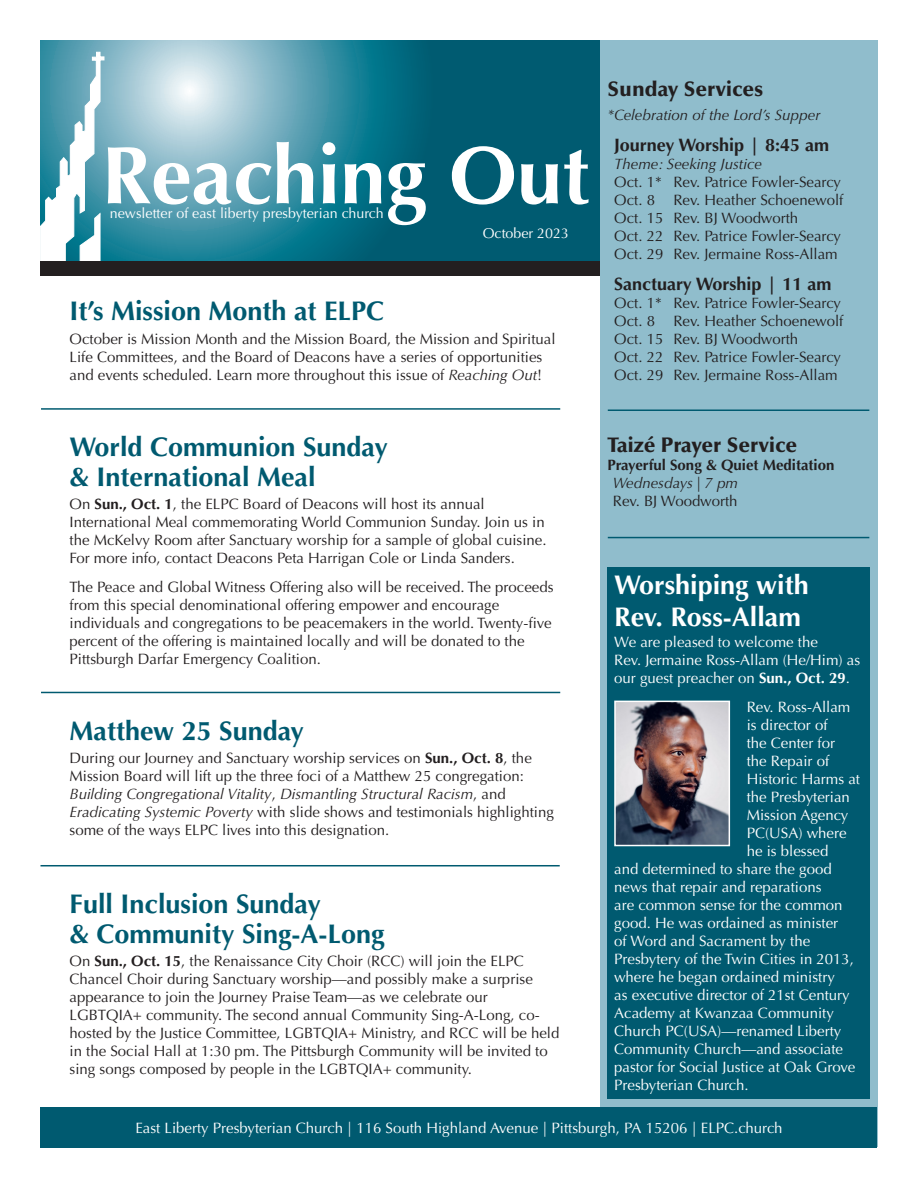
<style>
.page{position:relative;width:918px;height:1188px;background:#fff}
.page>*{position:absolute;margin:0;border:0;box-sizing:border-box;transform-origin:0 0}
.t1{font:700 27px/30px "Optima LT Std";color:#005a70}
.t2{font:700 27px/32.4px "Optima LT Std";color:#fff}
.t3{font:900 21px "Optima LT Std";color:#231f20}
.t4{font:700 18px "Optima LT Std";color:#231f20}
.t5{font:15px/18px "Optima LT Std";color:#231f20}
.t6{font:15px/18px "Optima LT Std";color:#fff}
.t7{font:italic 15px "Optima LT Std";color:#231f20}
.t8{font:700 15px "Optima LT Std";color:#231f20}
.t9{font:14.25px "Optima LT Std";color:#fff}
.s1{font-style:italic}
.s2{font-weight:700}
</style>
<div class="page">
<div style="left:600px;top:40px;width:278px;height:1108px;background:#90bdcc"></div>
<div style="left:40px;top:1107px;width:838px;height:41px;background:#005a70"></div>
<svg style="left:40px;top:40px;width:560px;height:221px;background:#328094"></svg>
<svg style="left:40px;top:52px;width:549px;height:209px;background:#5196a7"></svg>
<hr style="left:41px;top:692px;width:519px;height:1px;background:#005a70">
<div style="left:40px;top:261px;width:560px;height:15px;background:#231f20"></div>
<hr style="left:608px;top:410px;width:261px;height:1px;background:#005a70">
<hr style="left:608px;top:537px;width:261px;height:1px;background:#005a70">
<div style="left:608px;top:567px;width:262px;height:531px;background:#005a70"></div>
<hr style="left:41px;top:408px;width:519px;height:2px;background:#005a70">
<img style="left:617px;top:704px;width:110px;height:139px">
<div style="left:614px;top:701px;width:116px;height:145px;border:2px solid #fff"></div>
<hr style="left:40px;top:865px;width:520px;height:1px;background:#005a70">
<p class="t9" style="left:110px;top:204px;width:275px">newsletter of east liberty presbyterian church</p>
<p class="t9" style="left:483px;top:225px;width:88px">October 2023</p>
<p class="t1" style="left:70px;top:297px;width:316px">It’s Mission Month at ELPC</p>
<p class="t5" style="left:70px;top:330px;width:488px">October is Mission Month and the Mission Board, the Mission and Spiritual<br>Life Committees, and the Board of Deacons have a series of opportunities and events scheduled. Learn more throughout this issue of <span class="s1">Reaching Out</span>!</p>
<p class="t1" style="left:70px;top:432px;width:320px">World Communion Sunday &amp; International Meal</p>
<p class="t5" style="left:70px;top:496px;width:479px">On <span class="s2">Sun., Oct. 1</span>, the ELPC Board of Deacons will host its annual International Meal commemorating World Communion Sunday. Join us in the McKelvy Room after Sanctuary worship for a sample of global cuisine.<br>For more info, contact Deacons Peta Harrigan Cole or Linda Sanders.</p>
<p class="t5" style="left:70px;top:578px;width:486px">The Peace and Global Witness Offering also will be received. The proceeds from this special denominational offering empower and encourage individuals and congregations to be peacemakers in the world. Twenty-five percent of the offering is maintained locally and will be donated to the Pittsburgh Darfar Emergency Coalition.</p>
<p class="t1" style="left:70px;top:716px;width:236px">Matthew 25 Sunday</p>
<p class="t5" style="left:70px;top:749px;width:486px">During our Journey and Sanctuary worship services on <span class="s2">Sun., Oct. 8</span>, the Mission Board will lift up the three foci of a Matthew 25 congregation:<br><span class="s1">Building Congregational Vitality</span>, <span class="s1">Dismantling Structural Racism</span>, and <span class="s1">Eradicating Systemic Poverty</span> with slide shows and testimonials highlighting some of the ways ELPC lives into this designation.</p>
<p class="t1" style="left:70px;top:889px;width:317px">Full Inclusion Sunday<br>&amp; Community Sing-A-Long</p>
<p class="t5" style="left:70px;top:952px;width:491px">On <span class="s2">Sun., Oct. 15</span>, the Renaissance City Choir (RCC) will join the ELPC Chancel Choir during Sanctuary worship—and possibly make a surprise appearance to join the Journey Praise Team—as we celebrate our LGBTQIA+ community. The second annual Community Sing-A-Long, co&shy;hosted by the Justice Committee, LGBTQIA+ Ministry, and RCC will be held in the Social Hall at 1:30 pm. The Pittsburgh Community will be invited to sing songs composed by people in the LGBTQIA+ community.</p>
<p class="t3" style="left:608px;top:77px;width:157px">Sunday Services</p>
<p class="t7" style="left:608px;top:106px;width:214px">*Celebration of the Lord’s Supper</p>
<p class="t4" style="left:614px;top:134px;width:216px">Journey Worship | 8:45 am</p>
<p class="t7" style="left:614px;top:155px;width:149px">Theme: Seeking Justice</p>
<p class="t5" style="left:614px;top:173px;width:228px">Oct. 1* Rev. Patrice Fowler-Searcy</p>
<p class="t5" style="left:614px;top:191px;width:231px">Oct. 8 Rev. Heather Schoenewolf</p>
<p class="t5" style="left:614px;top:209px;width:185px">Oct. 15 Rev. BJ Woodworth</p>
<p class="t5" style="left:614px;top:227px;width:228px">Oct. 22 Rev. Patrice Fowler-Searcy</p>
<p class="t5" style="left:614px;top:245px;width:225px">Oct. 29 Rev. Jermaine Ross-Allam</p>
<p class="t4" style="left:614px;top:274px;width:219px">Sanctuary Worship | 11 am</p>
<p class="t5" style="left:614px;top:294px;width:228px">Oct. 1* Rev. Patrice Fowler-Searcy</p>
<p class="t5" style="left:614px;top:312px;width:231px">Oct. 8 Rev. Heather Schoenewolf</p>
<p class="t5" style="left:614px;top:330px;width:185px">Oct. 15 Rev. BJ Woodworth</p>
<p class="t5" style="left:614px;top:348px;width:228px">Oct. 22 Rev. Patrice Fowler-Searcy</p>
<p class="t5" style="left:614px;top:366px;width:225px">Oct. 29 Rev. Jermaine Ross-Allam</p>
<p class="t3" style="left:608px;top:433px;width:191px">Taizé Prayer Service</p>
<p class="t8" style="left:608px;top:456px;width:228px">Prayerful Song &amp; Quiet Meditation</p>
<p class="t7" style="left:613px;top:474px;width:127px">Wednesdays | 7 pm</p>
<p class="t5" style="left:613px;top:492px;width:126px">Rev. BJ Woodworth</p>
<p class="t2" style="left:614px;top:569px;width:196px">Worshiping with<br>Rev. Ross-Allam</p>
<p class="t6" style="left:614px;top:633px;width:247px">We are pleased to welcome the<br>Rev. Jermaine Ross-Allam (He/Him) as our guest preacher on <span class="s2">Sun., Oct. 29</span>.</p>
<p class="t6" style="left:747px;top:698px;width:105px">Rev. Ross-Allam</p>
<p class="t6" style="left:747px;top:716px;width:82px">is director of</p>
<p class="t6" style="left:747px;top:734px;width:90px">the Center for</p>
<p class="t6" style="left:747px;top:752px;width:84px">the Repair of</p>
<p class="t6" style="left:747px;top:770px;width:115px">Historic Harms at</p>
<p class="t6" style="left:747px;top:788px;width:105px">the Presbyterian</p>
<p class="t6" style="left:747px;top:806px;width:103px">Mission Agency</p>
<p class="t6" style="left:747px;top:824px;width:101px">PC(USA) where</p>
<p class="t6" style="left:747px;top:842px;width:83px">he is blessed</p>
<p class="t6" style="left:614px;top:860px;width:219px">and determined to share the good</p>
<p class="t6" style="left:614px;top:878px;width:209px">news that repair and reparations</p>
<p class="t6" style="left:614px;top:896px;width:230px">are common sense for the common</p>
<p class="t6" style="left:614px;top:914px;width:225px">good. He was ordained as minister</p>
<p class="t6" style="left:614px;top:932px;width:198px">of Word and Sacrament by the</p>
<p class="t6" style="left:614px;top:950px;width:241px">Presbytery of the Twin Cities in 2013,</p>
<p class="t6" style="left:614px;top:968px;width:222px">where he began ordained ministry</p>
<p class="t6" style="left:614px;top:986px;width:237px">as executive director of 21st Century</p>
<p class="t6" style="left:614px;top:1004px;width:221px">Academy at Kwanzaa Community</p>
<p class="t6" style="left:614px;top:1022px;width:229px">Church PC(USA)—renamed Liberty</p>
<p class="t6" style="left:614px;top:1040px;width:230px">Community Church—and associate</p>
<p class="t6" style="left:614px;top:1058px;width:243px">pastor for Social Justice at Oak Grove</p>
<p class="t6" style="left:614px;top:1076px;width:136px">Presbyterian Church.</p>
<p class="t6" style="left:135px;top:1119px;width:649px">East Liberty Presbyterian Church | 116 South Highland Avenue | Pittsburgh, PA 15206 | ELPC.church</p>
</div>
